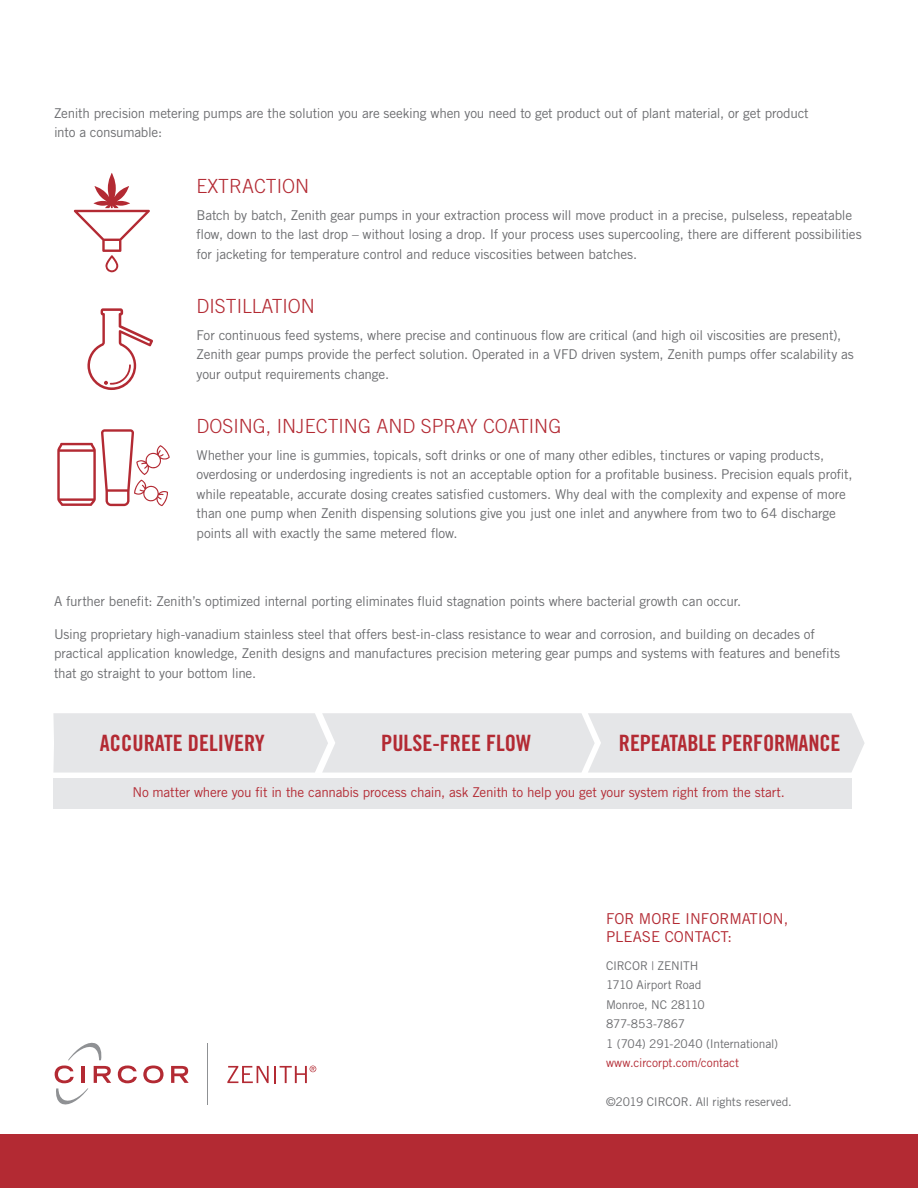
<style>
.page{position:relative;width:918px;height:1188px;background:#fff}
.page>*{position:absolute;margin:0;border:0;box-sizing:border-box;transform-origin:0 0}
.CIRCOR-Body_Copy{font:22.5px "Trade Gothic LT Std Bd Cn 20";color:#b32a33}
.CIRCOR-Body_Copy-2{font:300 19.5px "Trade Gothic LT Std";color:#b32a33}
.CIRCOR-Bulleted_Copy{font:300 19.5px "Trade Gothic LT Std";color:#b32a33}
.CIRCOR_-_Red_Caps_Su{font:300 19.5px "Trade Gothic LT Std";color:#b32a33}
.CIRCOR_-_Red_Caps_Su-2{font:15px/18px "Trade Gothic LT Std";color:#b32a33}
.CIRCOR-Body_Copy-3{font:13.5px/19.5px "Trade Gothic LT Std";letter-spacing:-.015em;color:#6c6d70}
.CIRCOR-Bulleted_Copy-2{font:13.5px/19.5px "Trade Gothic LT Std";letter-spacing:-.015em;color:#6c6d70}
.CIRCOR-Body_Copy-4{font:13.5px "Trade Gothic LT Std";letter-spacing:-.015em;color:#b32a33}
.Contact_Info{font:12px/19.5px "Trade Gothic LT Std";letter-spacing:-.01em;color:#6c6d70}
.Contact_Info-2{font:12px "Trade Gothic LT Std";letter-spacing:-.005em;color:#b32a33}
</style>
<div class="page">
<div style="left:53px;top:778px;width:799px;height:31px;background:#e5e6e8"></div>
<div style="left:0;top:1134px;width:918px;height:54px;background:#b32a33"></div>
<svg style="left:68px;top:1042px;width:34px;height:18px"></svg>
<svg style="left:55px;top:1066px;width:33px;height:39px"></svg>
<hr style="left:81px;top:1066px;width:4px;height:17px;background:#b32a33">
<svg style="left:94px;top:1066px;width:17px;height:17px"></svg>
<svg style="left:118px;top:1066px;width:19px;height:17px"></svg>
<svg style="left:143px;top:1066px;width:21px;height:17px"></svg>
<svg style="left:171px;top:1066px;width:18px;height:17px"></svg>
<hr style="left:207px;top:1043px;width:1px;height:62px;background:#8f9194">
<svg style="left:227px;top:1066px;width:89px;height:17px"></svg>
<svg style="left:57px;top:429px;width:113px;height:77px"></svg>
<svg style="left:87px;top:308px;width:66px;height:82px"></svg>
<svg style="left:73px;top:173px;width:77px;height:100px"></svg>
<div style="left:53px;top:713px;width:812px;height:60px;background:#e5e6e8"></div>
<p class="CIRCOR-Body_Copy-3" style="left:54px;top:103px;width:756px">Zenith precision metering pumps are the solution you are seeking when you need to get product out of plant material, or get product into a consumable:</p>
<p class="CIRCOR_-_Red_Caps_Su" style="left:197px;top:175px;width:114px">EXTRACTION</p>
<p class="CIRCOR-Bulleted_Copy-2" style="left:197px;top:205px;width:667px">Batch by batch, Zenith gear pumps in your extraction process will move product in a precise, pulseless, repeatable flow, down to the last drop – without losing a drop. If your process uses supercooling, there are different possibilities for jacketing for temperature control and reduce viscosities between batches.</p>
<p class="CIRCOR-Bulleted_Copy" style="left:197px;top:295px;width:120px">DISTILLATION</p>
<p class="CIRCOR-Body_Copy-3" style="left:197px;top:325px;width:659px">For continuous feed systems, where precise and continuous flow are critical (and high oil viscosities are present),<br>Zenith gear pumps provide the perfect solution. Operated in a VFD driven system, Zenith pumps offer scalability as your output requirements change.</p>
<p class="CIRCOR-Body_Copy-2" style="left:197px;top:415px;width:366px">DOSING, INJECTING AND SPRAY COATING</p>
<p class="CIRCOR-Body_Copy-3" style="left:197px;top:445px;width:657px">Whether your line is gummies, topicals, soft drinks or one of many other edibles, tinctures or vaping products, overdosing or underdosing ingredients is not an acceptable option for a profitable business. Precision equals profit, while repeatable, accurate dosing creates satisfied customers. Why deal with the complexity and expense of more than one pump when Zenith dispensing solutions give you just one inlet and anywhere from two to 64 discharge points all with exactly the same metered flow.</p>
<p class="CIRCOR-Body_Copy-3" style="left:54px;top:591px;width:689px">A further benefit: Zenith’s optimized internal porting eliminates fluid stagnation points where bacterial growth can occur.</p>
<p class="CIRCOR-Body_Copy-3" style="left:54px;top:624px;width:788px">Using proprietary high-vanadium stainless steel that offers best-in-class resistance to wear and corrosion, and building on decades of practical application knowledge, Zenith designs and manufactures precision metering gear pumps and systems with features and benefits that go straight to your bottom line.</p>
<p class="CIRCOR-Body_Copy" style="left:100px;top:729px;width:166px">ACCURATE DELIVERY</p>
<p class="CIRCOR-Body_Copy" style="left:381px;top:729px;width:151px">PULSE-FREE FLOW</p>
<p class="CIRCOR-Body_Copy" style="left:619px;top:729px;width:223px">REPEATABLE PERFORMANCE</p>
<p class="CIRCOR-Body_Copy-4" style="left:132px;top:784px;width:654px">No matter where you fit in the cannabis process chain, ask Zenith to help you get your system right from the start.</p>
<p class="CIRCOR_-_Red_Caps_Su-2" style="left:606px;top:909px;width:184px">FOR MORE INFORMATION,<br>PLEASE CONTACT:</p>
<p class="Contact_Info" style="left:606px;top:956px;width:174px">CIRCOR | ZENITH<br>1710 Airport Road<br>Monroe, NC 28110<br>877-853-7867<br>1 (704) 291-2040 (International)</p>
<p class="Contact_Info-2" style="left:606px;top:1056px;width:135px">www.circorpt.com/contact</p>
<p class="Contact_Info" style="left:606px;top:1092px;width:187px">©2019 CIRCOR. All rights reserved.</p>
</div>
